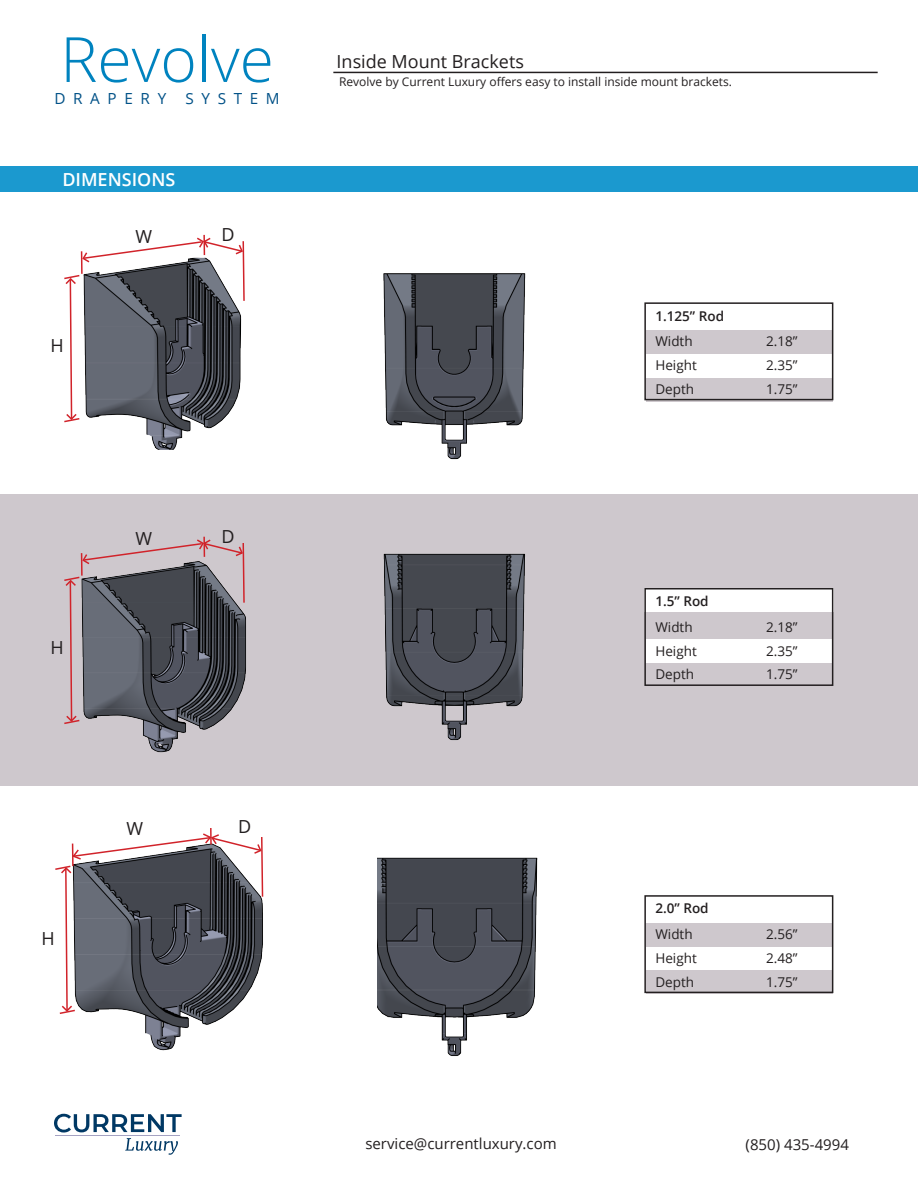
<style>
.page{position:relative;width:918px;height:1188px;background:#fff}
.page>*{position:absolute;margin:0;border:0;box-sizing:border-box;transform-origin:0 0}
.t1{font:300 62.4px "Open Sans";color:#0083bf}
.t2{font:18px "Open Sans";color:#231f20}
.t3{font:600 18px "Open Sans";color:#fff}
.t4{font:15.3px "Open Sans";letter-spacing:.5em;color:#005187}
.t5{font:15px "Open Sans";color:#231f20}
.t6{font:13.5px "Open Sans";color:#231f20}
.t7{font:600 13.5px "Open Sans";color:#231f20}
.t8{font:12px "Open Sans";color:#231f20}
</style>
<div class="page">
<div style="left:0;top:494px;width:918px;height:292px;background:#cec8cd"></div>
<hr style="left:333px;top:72px;width:545px;height:1px;background:#231f20">
<svg style="left:54px;top:1114px;width:128px;height:41px"></svg>
<hr style="left:55px;top:1135px;width:125px;height:1px;background:#a5a2c2">
<div style="left:0;top:166px;width:918px;height:25px;background:#1b99cf"></div>
<img style="left:383px;top:273px;width:143px;height:187px">
<img style="left:383px;top:553px;width:142px;height:188px">
<img style="left:378px;top:857px;width:160px;height:199px">
<img style="left:144px;top:1015px;width:83px;height:36px">
<div style="left:646px;top:923px;width:186px;height:24px;background:#cec8cd"></div>
<div style="left:646px;top:970px;width:186px;height:24px;background:#cec8cd"></div>
<div style="left:644px;top:895px;width:189px;height:98px;border:2px solid #231f20"></div>
<div style="left:646px;top:330px;width:186px;height:24px;background:#cec8cd"></div>
<div style="left:646px;top:378px;width:186px;height:23px;background:#cec8cd"></div>
<div style="left:644px;top:302px;width:189px;height:98px;border:2px solid #231f20"></div>
<img style="left:146px;top:234px;width:73px;height:216px">
<img style="left:143px;top:536px;width:72px;height:217px">
<hr style="left:203px;top:235px;width:2px;height:20px;background:#d1232a">
<hr style="left:203px;top:537px;width:2px;height:20px;background:#d1232a">
<svg style="left:64px;top:236px;width:181px;height:187px"></svg>
<div style="left:644px;top:589px;width:189px;height:23px;background:#fff"></div>
<svg style="left:64px;top:538px;width:182px;height:187px"></svg>
<svg style="left:55px;top:828px;width:209px;height:187px"></svg>
<div style="left:646px;top:640px;width:186px;height:23px;background:#fff"></div>
<div style="left:644px;top:588px;width:189px;height:98px;border:2px solid #231f20"></div>
<p class="t1" style="left:60px;top:17px;width:215px">Revolve</p>
<p class="t4" style="left:54px;top:88px;width:113px">DRAPERY</p>
<p class="t4" style="left:185px;top:88px;width:96px">SYSTEM</p>
<p class="t3" style="left:62px;top:167px;width:115px">DIMENSIONS</p>
<p class="t2" style="left:50px;top:333px;width:15px">H</p>
<p class="t2" style="left:136px;top:224px;width:18px">W</p>
<p class="t2" style="left:221px;top:222px;width:15px">D</p>
<p class="t2" style="left:50px;top:635px;width:15px">H</p>
<p class="t2" style="left:136px;top:526px;width:18px">W</p>
<p class="t2" style="left:41px;top:926px;width:15px">H</p>
<p class="t2" style="left:127px;top:816px;width:18px">W</p>
<p class="t2" style="left:221px;top:524px;width:15px">D</p>
<p class="t2" style="left:238px;top:814px;width:15px">D</p>
<p class="t2" style="left:337px;top:49px;width:189px">Inside Mount Brackets</p>
<p class="t8" style="left:339px;top:74px;width:395px">Revolve by Current Luxury offers easy to install inside mount brackets.</p>
<p class="t7" style="left:655px;top:307px;width:70px">1.125” Rod</p>
<p class="t6" style="left:655px;top:332px;width:39px">Width</p>
<p class="t6" style="left:655px;top:356px;width:43px">Height</p>
<p class="t6" style="left:655px;top:380px;width:40px">Depth</p>
<p class="t6" style="left:766px;top:332px;width:33px">2.18”</p>
<p class="t6" style="left:766px;top:356px;width:33px">2.35”</p>
<p class="t6" style="left:766px;top:380px;width:33px">1.75”</p>
<p class="t7" style="left:655px;top:592px;width:55px">1.5” Rod</p>
<p class="t6" style="left:655px;top:618px;width:39px">Width</p>
<p class="t6" style="left:655px;top:641px;width:43px">Height</p>
<p class="t6" style="left:655px;top:665px;width:40px">Depth</p>
<p class="t6" style="left:766px;top:618px;width:33px">2.18”</p>
<p class="t6" style="left:766px;top:641px;width:33px">2.35”</p>
<p class="t6" style="left:766px;top:665px;width:33px">1.75”</p>
<p class="t7" style="left:655px;top:899px;width:55px">2.0” Rod</p>
<p class="t6" style="left:655px;top:925px;width:39px">Width</p>
<p class="t6" style="left:655px;top:949px;width:43px">Height</p>
<p class="t6" style="left:655px;top:972px;width:40px">Depth</p>
<p class="t6" style="left:766px;top:925px;width:33px">2.56”</p>
<p class="t6" style="left:766px;top:949px;width:33px">2.48”</p>
<p class="t6" style="left:766px;top:972px;width:33px">1.75”</p>
<p class="t5" style="left:365px;top:1133px;width:193px">service@currentluxury.com</p>
<p class="t5" style="left:746px;top:1134px;width:105px">(850) 435-4994</p>
</div>
